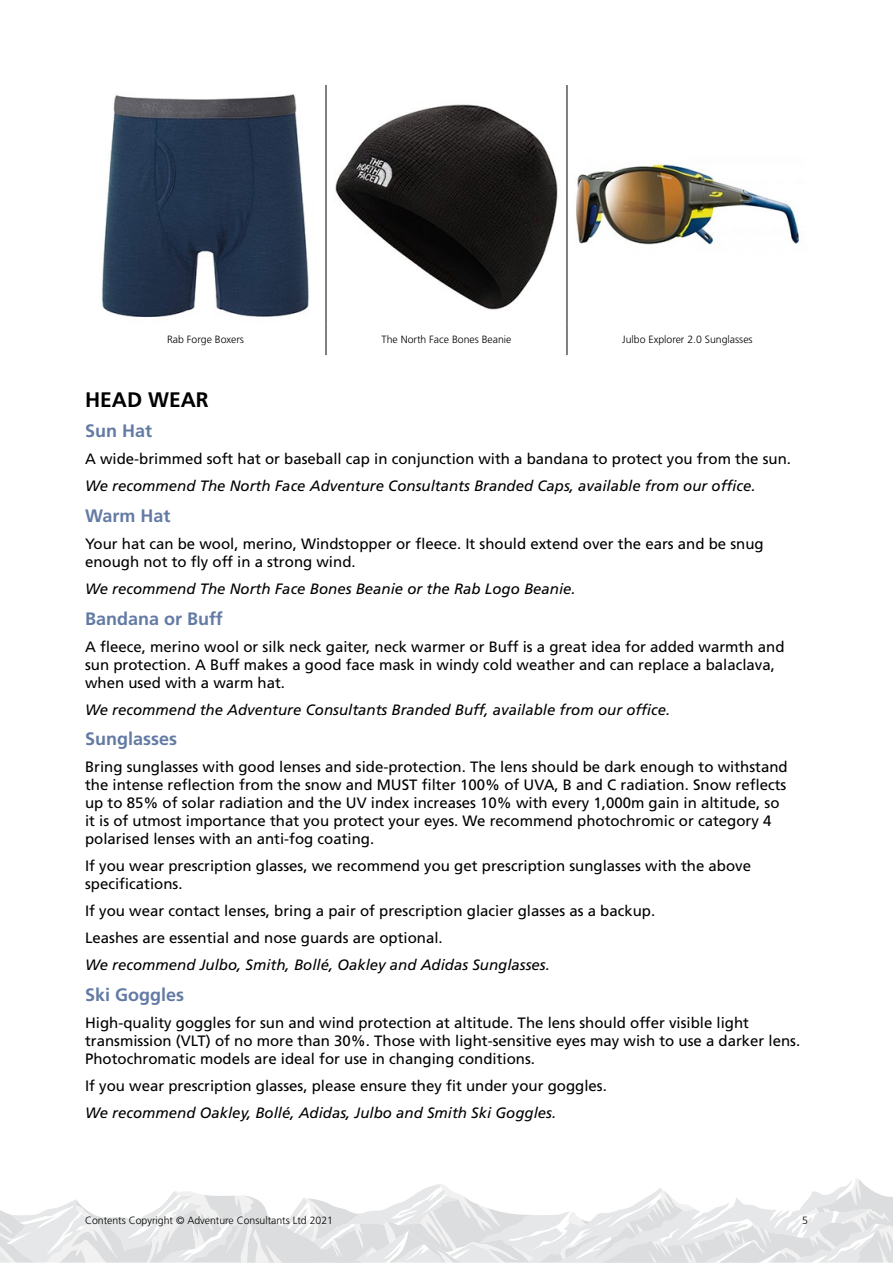
<style>
.page{position:relative;width:893px;height:1263px;background:#fff}
.page>*{position:absolute;margin:0;border:0;box-sizing:border-box;transform-origin:0 0}
.t1{font:700 21px "Frutiger LT Std";color:#000}
.t2{font:700 18px "Frutiger LT Std";color:#637ba4}
.t3{font:15px/18px "Frutiger LT Std";color:#000}
.t4{font:italic 15px "Frutiger LT Std";color:#000}
.t5{font:300 10.5px "Frutiger LT Std";color:#000}
</style>
<div class="page">
<svg style="left:0;top:1178px;width:893px;height:84px"></svg>
<hr style="left:326px;top:85px;width:1px;height:238px;background:#000">
<hr style="left:567px;top:85px;width:1px;height:238px;background:#000">
<hr style="left:326px;top:323px;width:1px;height:32px;background:#000">
<hr style="left:567px;top:323px;width:1px;height:32px;background:#000">
<img style="left:101px;top:94px;width:208px;height:224px">
<img style="left:335px;top:104px;width:223px;height:206px">
<img style="left:575px;top:164px;width:225px;height:81px">
<p class="t5" style="left:167px;top:333px;width:79px">Rab Forge Boxers</p>
<p class="t5" style="left:381px;top:333px;width:132px">The North Face Bones Beanie</p>
<p class="t5" style="left:622px;top:333px;width:132px">Julbo Explorer 2.0 Sunglasses</p>
<h1 class="t1" style="left:85px;top:387px;width:125px">HEAD WEAR</h1>
<p class="t2" style="left:85px;top:421px;width:69px">Sun Hat</p>
<p class="t3" style="left:85px;top:450px;width:707px">A wide-brimmed soft hat or baseball cap in conjunction with a bandana to protect you from the sun.</p>
<p class="t4" style="left:85px;top:477px;width:672px">We recommend The North Face Adventure Consultants Branded Caps, available from our office.</p>
<p class="t2" style="left:85px;top:505px;width:87px">Warm Hat</p>
<p class="t3" style="left:85px;top:535px;width:680px">Your hat can be wool, merino, Windstopper or fleece. It should extend over the ears and be snug enough not to fly off in a strong wind.</p>
<p class="t4" style="left:85px;top:580px;width:492px">We recommend The North Face Bones Beanie or the Rab Logo Beanie.</p>
<p class="t2" style="left:85px;top:608px;width:139px">Bandana or Buff</p>
<p class="t3" style="left:85px;top:637px;width:701px">A fleece, merino wool or silk neck gaiter, neck warmer or Buff is a great idea for added warmth and sun protection. A Buff makes a good face mask in windy cold weather and can replace a balaclava, when used with a warm hat.</p>
<p class="t4" style="left:85px;top:701px;width:587px">We recommend the Adventure Consultants Branded Buff, available from our office.</p>
<p class="t2" style="left:85px;top:728px;width:93px">Sunglasses</p>
<p class="t3" style="left:85px;top:758px;width:704px">Bring sunglasses with good lenses and side-protection. The lens should be dark enough to withstand the intense reflection from the snow and MUST filter 100% of UVA, B and C radiation. Snow reflects up to 85% of solar radiation and the UV index increases 10% with every 1,000m gain in altitude, so it is of utmost importance that you protect your eyes. We recommend photochromic or category 4 polarised lenses with an anti-fog coating.</p>
<p class="t3" style="left:85px;top:857px;width:667px">If you wear prescription glasses, we recommend you get prescription sunglasses with the above specifications.</p>
<p class="t3" style="left:85px;top:898px;width:572px;line-height:27px">If you wear contact lenses, bring a pair of prescription glacier glasses as a backup.<br>Leashes are essential and nose guards are optional.</p>
<p class="t4" style="left:85px;top:956px;width:466px">We recommend Julbo, Smith, Bollé, Oakley and Adidas Sunglasses.</p>
<p class="t2" style="left:85px;top:984px;width:101px">Ski Goggles</p>
<p class="t3" style="left:85px;top:1014px;width:717px">High-quality goggles for sun and wind protection at altitude. The lens should offer visible light transmission (VLT) of no more than 30%. Those with light-sensitive eyes may wish to use a darker lens.<br>Photochromatic models are ideal for use in changing conditions.</p>
<p class="t3" style="left:85px;top:1077px;width:523px">If you wear prescription glasses, please ensure they fit under your goggles.</p>
<p class="t4" style="left:85px;top:1104px;width:473px">We recommend Oakley, Bollé, Adidas, Julbo and Smith Ski Goggles.</p>
<p class="t5" style="left:85px;top:1215px;width:250px">Contents Copyright © Adventure Consultants Ltd 2021</p>
<p class="t5" style="left:802px;top:1215px;width:7px">5</p>
</div>
